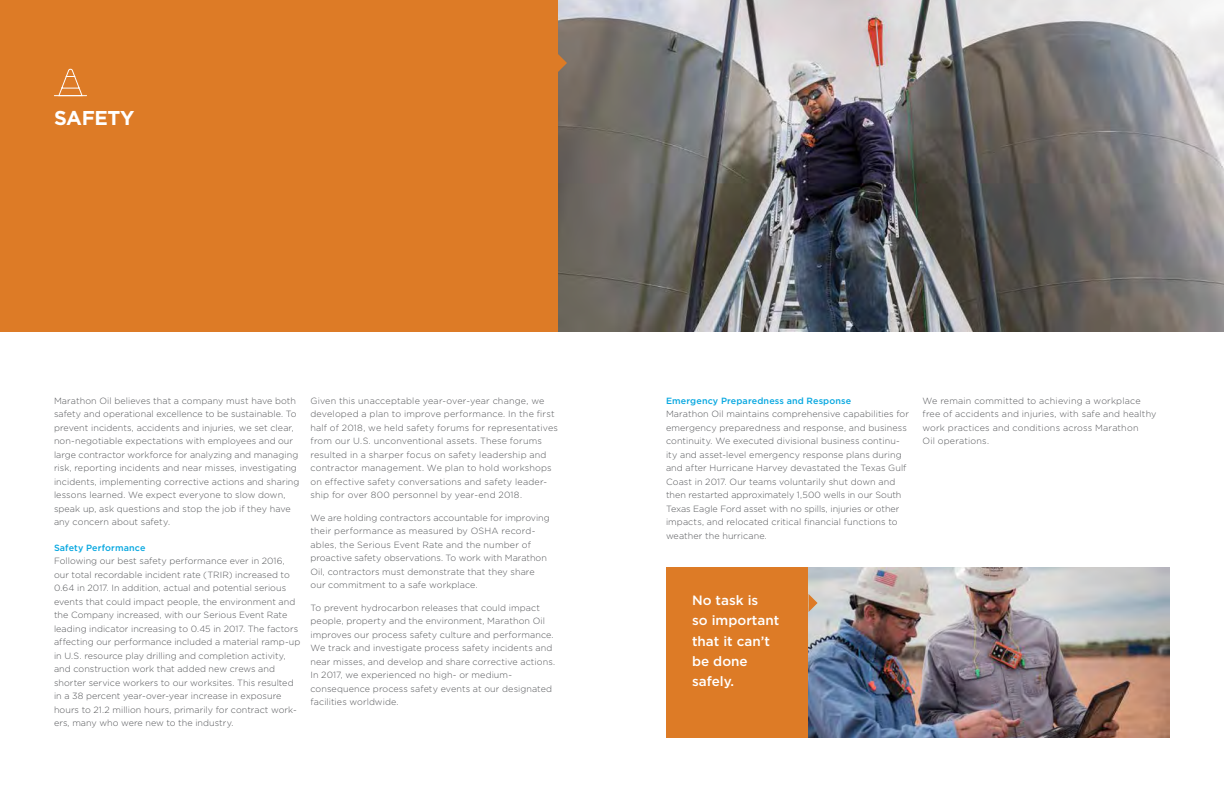
<style>
.page{position:relative;width:1224px;height:792px;background:#fff}
.page>*{position:absolute;margin:0;border:0;box-sizing:border-box;transform-origin:0 0}
.t1{font:700 20px "Gotham";letter-spacing:-.015em;color:#fff}
.t2{font:500 13.5px/20.2px "Gotham";color:#fff}
.t3{font:300 9px/13.5px "Gotham";letter-spacing:.01em;color:#55575a}
.t4{font:500 9px "Gotham";letter-spacing:.015em;color:#06a7e0}
</style>
<div class="page">
<div style="left:666px;top:567px;width:504px;height:171px;background:#dd7b26"></div>
<img style="left:809px;top:567px;width:361px;height:171px">
<div style="left:0;top:0;width:558px;height:332px;background:#dd7b26"></div>
<hr style="left:54px;top:95px;width:33px;height:1px;background:#fff">
<svg style="left:58px;top:69px;width:25px;height:28px"></svg>
<img style="left:558px;top:0;width:666px;height:332px">
<svg style="left:558px;top:54px;width:9px;height:18px"></svg>
<svg style="left:809px;top:594px;width:9px;height:18px"></svg>
<h1 class="t1" style="left:54px;top:106px;width:82px">SAFETY</h1>
<p class="t3" style="left:54px;top:393px;width:247px">Marathon Oil believes that a company must have both safety and operational excellence to be sustainable. To prevent incidents, accidents and injuries, we set clear, non-negotiable expectations with employees and our large contractor workforce for analyzing and managing risk, reporting incidents and near misses, investigating incidents, implementing corrective actions and sharing lessons learned. We expect everyone to slow down, speak up, ask questions and stop the job if they have any concern about safety.</p>
<p class="t4" style="left:54px;top:542px;width:93px">Safety Performance</p>
<p class="t3" style="left:54px;top:554px;width:248px">Following our best safety performance ever in 2016, our total recordable incident rate (TRIR) increased to 0.64 in 2017. In addition, actual and potential serious events that could impact people, the environment and the Company increased, with our Serious Event Rate leading indicator increasing to 0.45 in 2017. The factors affecting our performance included a material ramp-up in U.S. resource play drilling and completion activity, and construction work that added new crews and shorter service workers to our worksites. This resulted in a 38 percent year-over-year increase in exposure hours to 21.2 million hours, primarily for contract work&shy;ers, many who were new to the industry.</p>
<p class="t3" style="left:310px;top:393px;width:249px">Given this unacceptable year-over-year change, we developed a plan to improve performance. In the first half of 2018, we held safety forums for representatives from our U.S. unconventional assets. These forums resulted in a sharper focus on safety leadership and contractor management. We plan to hold workshops on effective safety conversations and safety leader&shy;ship for over 800 personnel by year-end 2018.</p>
<p class="t3" style="left:310px;top:510px;width:241px">We are holding contractors accountable for improving their performance as measured by OSHA record&shy;ables, the Serious Event Rate and the number of proactive safety observations. To work with Marathon Oil, contractors must demonstrate that they share our commitment to a safe workplace.</p>
<p class="t3" style="left:310px;top:600px;width:246px">To prevent hydrocarbon releases that could impact people, property and the environment, Marathon Oil improves our process safety culture and performance.<br>We track and investigate process safety incidents and near misses, and develop and share corrective actions.<br>In 2017, we experienced no high- or medium&shy;consequence process safety events at our designated facilities worldwide.</p>
<p class="t4" style="left:666px;top:395px;width:187px">Emergency Preparedness and Response</p>
<p class="t3" style="left:666px;top:407px;width:245px">Marathon Oil maintains comprehensive capabilities for emergency preparedness and response, and business continuity. We executed divisional business continu&shy;ity and asset-level emergency response plans during and after Hurricane Harvey devastated the Texas Gulf Coast in 2017. Our teams voluntarily shut down and then restarted approximately 1,500 wells in our South Texas Eagle Ford asset with no spills, injuries or other impacts, and relocated critical financial functions to weather the hurricane.</p>
<p class="t3" style="left:922px;top:393px;width:235px">We remain committed to achieving a workplace free of accidents and injuries, with safe and healthy work practices and conditions across Marathon<br>Oil operations.</p>
<h2 class="t2" style="left:692px;top:590px;width:89px">No task is<br>so important that it can’t be done safely.</h2>
</div>
